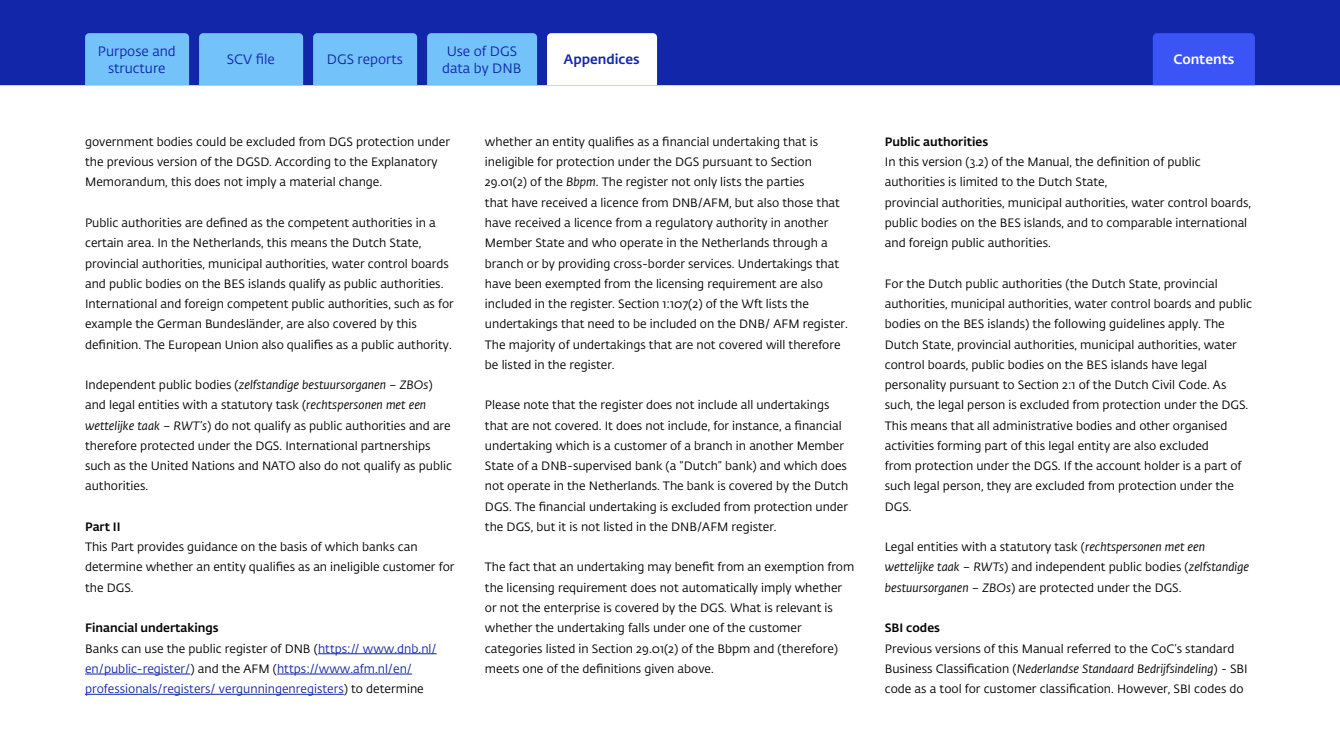
<style>
.page{position:relative;width:1340px;height:754px;background:#fff}
.page>*{position:absolute;margin:0;border:0;box-sizing:border-box;transform-origin:0 0}
.t1{font:13.5px/16.5px "DNB Fedra";color:#1226aa;text-align:center}
.t2{font:500 13.5px "DNB Fedra";color:#1226aa}
.t3{font:500 13.5px "DNB Fedra";color:#fff}
.P_Broodtekst{font:12px/20.2px "DNB Fedra";color:#000}
.P_Broodtekst-2{font:12px/20.2px "DNB Fedra";color:#1226aa}
.P_Broodtekst-3{font:500 12px "DNB Fedra";color:#000}
.s1{font-style:italic}
.s2{color:#000}
</style>
<div class="page">
<div style="left:0;top:0;width:1339px;height:85px;background:#1226aa"></div>
<div style="left:1152px;top:33px;width:102px;height:52px;background:#3b54f5"></div>
<div style="left:199px;top:33px;width:104px;height:52px;background:#73c2fa"></div>
<div style="left:313px;top:33px;width:104px;height:52px;background:#73c2fa"></div>
<div style="left:427px;top:33px;width:110px;height:52px;background:#73c2fa"></div>
<svg style="left:547px;top:33px;width:110px;height:52px"></svg>
<div style="left:85px;top:33px;width:104px;height:52px;background:#73c2fa"></div>
<hr style="left:318px;top:653px;width:119px;height:1px;background:#1226aa">
<hr style="left:85px;top:673px;width:105px;height:1px;background:#1226aa">
<hr style="left:277px;top:673px;width:135px;height:1px;background:#1226aa">
<hr style="left:85px;top:693px;width:259px;height:1px;background:#1226aa">
<p class="t1" style="left:98px;top:43px;width:79px">Purpose and structure</p>
<p class="t2" style="left:96px;top:43px;width:10px">P</p>
<p class="t2" style="left:106px;top:60px;width:14px">st</p>
<p class="t2" style="left:160px;top:60px;width:9px">e</p>
<p class="t1" style="left:442px;top:43px;width:81px">Use of DGS data by DNB</p>
<p class="t2" style="left:564px;top:51px;width:77px">Appendices</p>
<p class="t1" style="left:227px;top:52px;width:49px">SCV file</p>
<p class="t1" style="left:327px;top:52px;width:77px">DGS reports</p>
<p class="t3" style="left:1173px;top:51px;width:62px">Contents</p>
<p class="t1" style="left:566px;top:52px;width:11px">A</p>
<p class="P_Broodtekst" style="left:85px;top:132px;width:366px">government bodies could be excluded from DGS protection under the previous version of the DGSD. According to the Explanatory<br>Memorandum, this does not imply a material change.</p>
<p class="P_Broodtekst" style="left:85px;top:213px;width:370px">Public authorities are defined as the competent authorities in a certain area. In the Netherlands, this means the Dutch State, provincial authorities, municipal authorities, water control boards and public bodies on the BES islands qualify as public authorities.<br>International and foreign competent public authorities, such as for example the German Bundesländer, are also covered by this definition. The European Union also qualifies as a public authority.</p>
<p class="P_Broodtekst" style="left:85px;top:375px;width:368px">Independent public bodies (<span class="s1">zelfstandige bestuursorganen – ZBOs</span>) and legal entities with a statutory task (<span class="s1">rechtspersonen met een wettelijke taak – RWT’s</span>) do not qualify as public authorities and are therefore protected under the DGS. International partnerships such as the United Nations and NATO also do not qualify as public authorities.</p>
<p class="P_Broodtekst-3" style="left:85px;top:519px;width:37px">Part II</p>
<p class="P_Broodtekst" style="left:85px;top:537px;width:371px">This Part provides guidance on the basis of which banks can determine whether an entity qualifies as an ineligible customer for the DGS.</p>
<p class="P_Broodtekst-3" style="left:85px;top:620px;width:135px">Financial undertakings</p>
<p class="P_Broodtekst-2" style="left:85px;top:638px;width:353px"><span class="s2">Banks can use the public register of DNB (</span>https:// www.dnb.nl/ en/public-register/<span class="s2">) and the AFM (</span>https://www.afm.nl/en/ professionals/registers/ vergunningenregisters<span class="s2">) to determine</span></p>
<p class="P_Broodtekst" style="left:485px;top:132px;width:335px">whether an entity qualifies as a financial undertaking that is ineligible for protection under the DGS pursuant to Section<br>29.01(2) of the <span class="s1">Bbpm</span>. The register not only lists the parties</p>
<p class="P_Broodtekst" style="left:485px;top:192px;width:364px">that have received a licence from DNB/AFM, but also those that have received a licence from a regulatory authority in another Member State and who operate in the Netherlands through a branch or by providing cross-border services. Undertakings that have been exempted from the licensing requirement are also included in the register. Section 1:107(2) of the Wft lists the undertakings that need to be included on the DNB/ AFM register.<br>The majority of undertakings that are not covered will therefore be listed in the register.</p>
<p class="P_Broodtekst" style="left:485px;top:395px;width:365px">Please note that the register does not include all undertakings that are not covered. It does not include, for instance, a financial undertaking which is a customer of a branch in another Member State of a DNB-supervised bank (a “Dutch” bank) and which does not operate in the Netherlands. The bank is covered by the Dutch DGS. The financial undertaking is excluded from protection under the DGS, but it is not listed in the DNB/AFM register.</p>
<p class="P_Broodtekst" style="left:485px;top:557px;width:371px">The fact that an undertaking may benefit from an exemption from the licensing requirement does not automatically imply whether or not the enterprise is covered by the DGS. What is relevant is whether the undertaking falls under one of the customer categories listed in Section 29.01(2) of the Bbpm and (therefore) meets one of the definitions given above.</p>
<p class="P_Broodtekst-3" style="left:884px;top:134px;width:105px">Public authorities</p>
<p class="P_Broodtekst" style="left:884px;top:152px;width:317px">In this version (3.2) of the Manual, the definition of public authorities is limited to the Dutch State,</p>
<p class="P_Broodtekst" style="left:884px;top:192px;width:368px">provincial authorities, municipal authorities, water control boards, public bodies on the BES islands, and to comparable international and foreign public authorities.</p>
<p class="P_Broodtekst" style="left:884px;top:273px;width:369px">For the Dutch public authorities (the Dutch State, provincial authorities, municipal authorities, water control boards and public bodies on the BES islands) the following guidelines apply. The Dutch State, provincial authorities, municipal authorities, water control boards, public bodies on the BES islands have legal personality pursuant to Section 2:1 of the Dutch Civil Code. As such, the legal person is excluded from protection under the DGS.<br>This means that all administrative bodies and other organised activities forming part of this legal entity are also excluded</p>
<p class="P_Broodtekst" style="left:884px;top:456px;width:358px">from protection under the DGS. If the account holder is a part of such legal person, they are excluded from protection under the<br>DGS.</p>
<p class="P_Broodtekst" style="left:884px;top:537px;width:366px">Legal entities with a statutory task (<span class="s1">rechtspersonen met een wettelijke taak – RWTs</span>) and independent public bodies (<span class="s1">zelfstandige bestuursorganen – ZBOs</span>) are protected under the DGS.</p>
<p class="P_Broodtekst-3" style="left:884px;top:620px;width:57px">SBI codes</p>
<p class="P_Broodtekst" style="left:884px;top:638px;width:364px">Previous versions of this Manual referred to the CoC’s standard<br>Business Classification (<span class="s1">Nederlandse Standaard Bedrijfsindeling</span>) - SBI code as a tool for customer classification. However, SBI codes do</p>
</div>
